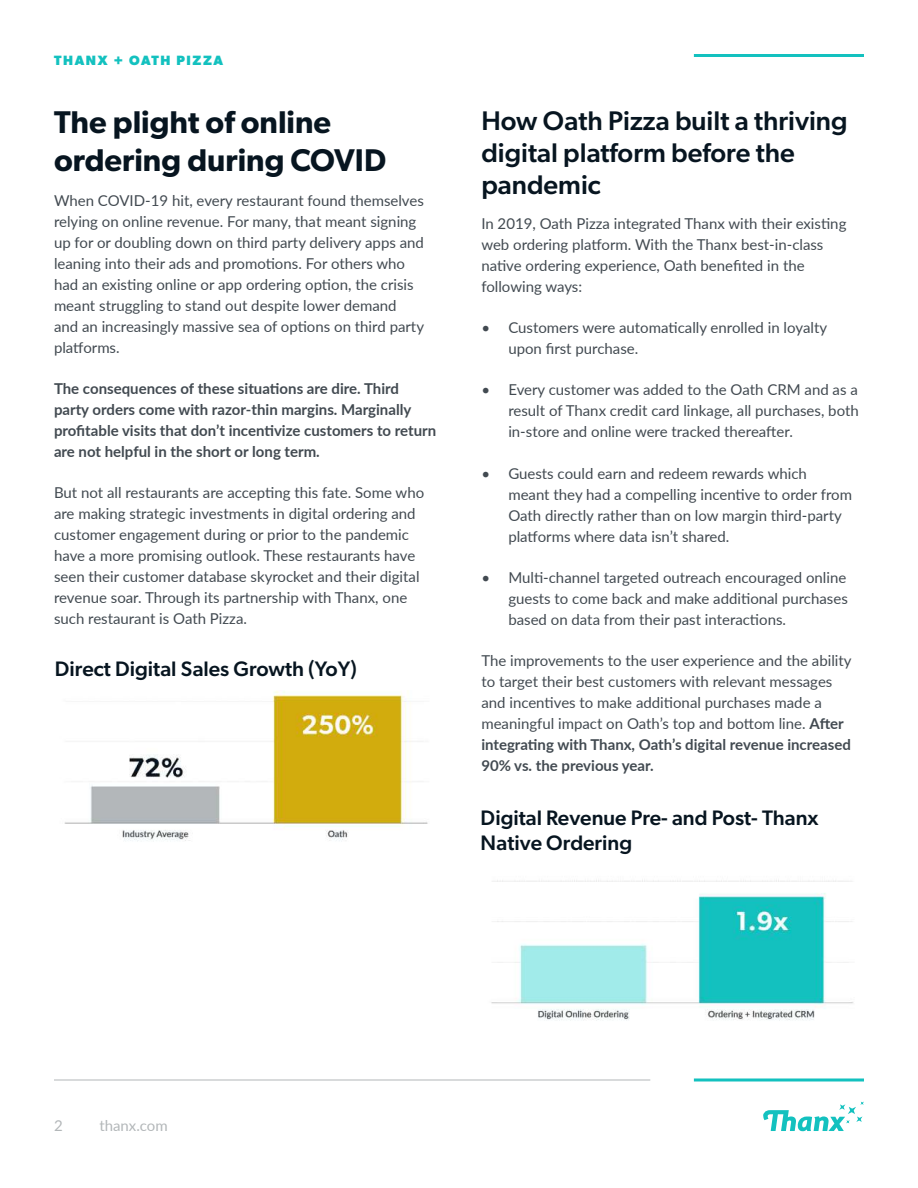
<style>
.page{position:relative;width:918px;height:1188px;background:#fff}
.page>*{position:absolute;margin:0;border:0;box-sizing:border-box;transform-origin:0 0}
.t1{font:600 31.5px/37.8px "Gibson";color:#071520}
.t2{font:500 27px/32.4px "Gibson";color:#071520}
.t3{font:500 21px/25.2px "Gibson";color:#071520}
.t4{font:15px/21px "Lato";color:#424a51}
.t5{font:700 15px/21px "Lato";color:#424a51}
.t6{font:15px "Lato";color:#b3b7b9}
.t7{font:700 13.5px "Gibson";letter-spacing:.12em;color:#13c1bf}
.s1{font-weight:700}
</style>
<div class="page">
<svg style="left:763px;top:1102px;width:101px;height:30px"></svg>
<svg style="left:694px;top:1078px;width:170px;height:4px"></svg>
<hr style="left:694px;top:54px;width:170px;height:3px;background:#13c1bf">
<hr style="left:54px;top:1080px;width:596px;height:1px;background:#b3b7b9">
<img style="left:64px;top:691px;width:364px;height:150px">
<img style="left:491px;top:880px;width:363px;height:141px">
<p class="t7" style="left:54px;top:52px;width:171px">THANX + OATH PIZZA</p>
<h1 class="t1" style="left:54px;top:103px;width:334px">The plight of online ordering during COVID</h1>
<p class="t4" style="left:54px;top:189px;width:372px">When COVID-19 hit, every restaurant found themselves relying on online revenue. For many, that meant signing up for or doubling down on third party delivery apps and leaning into their ads and promotions. For others who had an existing online or app ordering option, the crisis meant struggling to stand out despite lower demand and an increasingly massive sea of options on third party platforms.</p>
<p class="t5" style="left:54px;top:377px;width:384px">The consequences of these situations are dire. Third party orders come with razor-thin margins. Marginally profitable visits that don’t incentivize customers to return are not helpful in the short or long term.</p>
<p class="t4" style="left:54px;top:481px;width:372px">But not all restaurants are accepting this fate. Some who are making strategic investments in digital ordering and customer engagement during or prior to the pandemic have a more promising outlook. These restaurants have seen their customer database skyrocket and their digital revenue soar. Through its partnership with Thanx, one such restaurant is Oath Pizza.</p>
<h3 class="t3" style="left:55px;top:656px;width:304px">Direct Digital Sales Growth (YoY)</h3>
<h2 class="t2" style="left:481px;top:104px;width:368px">How Oath Pizza built a thriving digital platform before the pandemic</h2>
<p class="t4" style="left:481px;top:212px;width:367px">In 2019, Oath Pizza integrated Thanx with their existing web ordering platform. With the Thanx best-in-class native ordering experience, Oath benefited in the following ways:</p>
<p class="t4" style="left:508px;top:317px;width:320px;text-indent:-27px">• Customers were automatically enrolled in loyalty upon first purchase.</p>
<p class="t4" style="left:508px;top:379px;width:352px;text-align:justify;text-indent:-27px">• Every customer was added to the Oath CRM and as a result of Thanx credit card linkage, all purchases, both in-store and online were tracked thereafter.</p>
<p class="t4" style="left:508px;top:462px;width:345px;text-indent:-27px">• Guests could earn and redeem rewards which<br>meant they had a compelling incentive to order from Oath directly rather than on low margin third-party platforms where data isn’t shared.</p>
<p class="t4" style="left:508px;top:566px;width:341px;text-align:justify;text-indent:-27px">• Multi-channel targeted outreach encouraged online guests to come back and make additional purchases based on data from their past interactions.</p>
<p class="t4" style="left:481px;top:650px;width:372px">The improvements to the user experience and the ability to target their best customers with relevant messages and incentives to make additional purchases made a meaningful impact on Oath’s top and bottom line. <span class="s1">After integrating with Thanx, Oath’s digital revenue increased 90% vs. the previous year.</span></p>
<h3 class="t3" style="left:481px;top:805px;width:339px">Digital Revenue Pre- and Post- Thanx<br>Native Ordering</h3>
<p class="t6" style="left:54px;top:1115px;width:10px">2</p>
<p class="t6" style="left:99px;top:1115px;width:70px">thanx.com</p>
</div>
